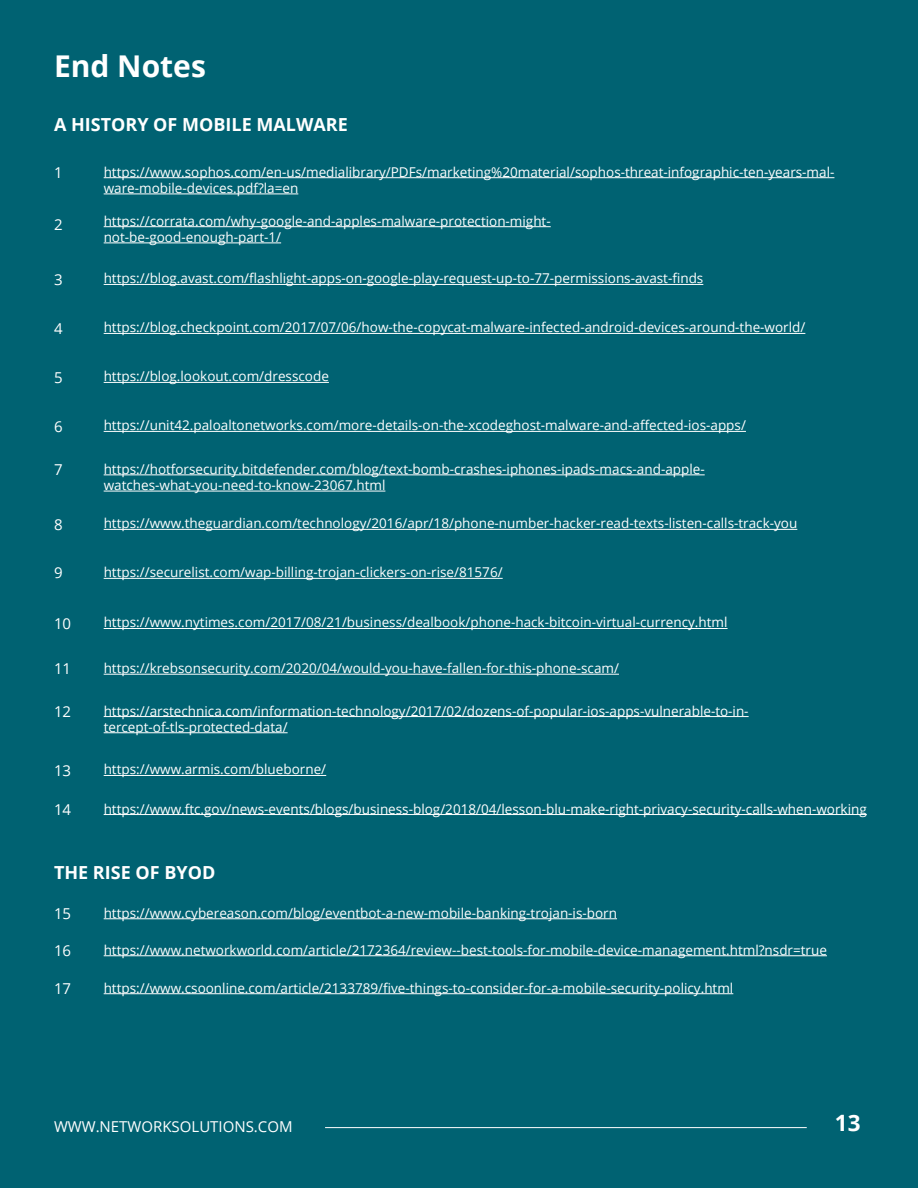
<style>
.page{position:relative;width:918px;height:1188px;background:#006272}
.page>*{position:absolute;margin:0;border:0;box-sizing:border-box;transform-origin:0 0}
.t1{font:700 30px "Open Sans";color:#fff}
.t2{font:700 22.5px "Open Sans";color:#fff}
.t3{font:700 18px "Open Sans";color:#fff}
.cell_label{font:15px "Open Sans";color:#fff}
.white_link{font:13.5px/16.2px "Open Sans";color:#fff}
.white-link{font:13.5px "Open Sans";color:#fff}
</style>
<div class="page">
<hr style="left:325px;top:1127px;width:482px;height:1px;background:#fff">
<hr style="left:104px;top:177px;width:730px;height:1px;background:#fff">
<hr style="left:104px;top:194px;width:194px;height:1px;background:#fff">
<hr style="left:104px;top:226px;width:447px;height:1px;background:#fff">
<hr style="left:104px;top:243px;width:177px;height:1px;background:#fff">
<hr style="left:104px;top:284px;width:599px;height:1px;background:#fff">
<hr style="left:104px;top:333px;width:701px;height:1px;background:#fff">
<hr style="left:104px;top:382px;width:225px;height:1px;background:#fff">
<hr style="left:104px;top:431px;width:642px;height:1px;background:#fff">
<hr style="left:104px;top:475px;width:601px;height:1px;background:#fff">
<hr style="left:104px;top:491px;width:281px;height:1px;background:#fff">
<hr style="left:104px;top:529px;width:693px;height:1px;background:#fff">
<hr style="left:104px;top:578px;width:399px;height:1px;background:#fff">
<hr style="left:104px;top:628px;width:624px;height:1px;background:#fff">
<hr style="left:104px;top:674px;width:515px;height:1px;background:#fff">
<hr style="left:104px;top:716px;width:645px;height:1px;background:#fff">
<hr style="left:104px;top:732px;width:184px;height:1px;background:#fff">
<hr style="left:104px;top:775px;width:222px;height:1px;background:#fff">
<hr style="left:104px;top:814px;width:763px;height:1px;background:#fff">
<hr style="left:104px;top:918px;width:513px;height:1px;background:#fff">
<hr style="left:104px;top:955px;width:723px;height:1px;background:#fff">
<hr style="left:104px;top:993px;width:629px;height:1px;background:#fff">
<p class="t1" style="left:54px;top:45px;width:153px">End Notes</p>
<p class="t3" style="left:54px;top:111px;width:295px">A HISTORY OF MOBILE MALWARE</p>
<p class="cell_label" style="left:54px;top:162px;width:10px">1</p>
<p class="cell_label" style="left:54px;top:214px;width:10px">2</p>
<p class="cell_label" style="left:54px;top:269px;width:10px">3</p>
<p class="cell_label" style="left:54px;top:318px;width:10px">4</p>
<p class="cell_label" style="left:54px;top:367px;width:10px">5</p>
<p class="cell_label" style="left:54px;top:416px;width:10px">6</p>
<p class="cell_label" style="left:54px;top:459px;width:10px">7</p>
<p class="cell_label" style="left:54px;top:514px;width:10px">8</p>
<p class="cell_label" style="left:54px;top:563px;width:10px">9</p>
<p class="cell_label" style="left:54px;top:613px;width:19px">10</p>
<p class="cell_label" style="left:54px;top:659px;width:19px">11</p>
<p class="cell_label" style="left:54px;top:701px;width:19px">12</p>
<p class="cell_label" style="left:54px;top:760px;width:19px">13</p>
<p class="cell_label" style="left:54px;top:799px;width:19px">14</p>
<p class="white_link" style="left:104px;top:163px;width:732px">https://www.sophos.com/en-us/medialibrary/PDFs/marketing%20material/sophos-threat-infographic-ten-years-mal&shy;ware-mobile-devices.pdf?la=en</p>
<p class="white_link" style="left:104px;top:212px;width:449px">https://corrata.com/why-google-and-apples-malware-protection-might&shy;not-be-good-enough-part-1/</p>
<p class="white_link" style="left:104px;top:270px;width:601px">https://blog.avast.com/flashlight-apps-on-google-play-request-up-to-77-permissions-avast-finds</p>
<p class="white_link" style="left:104px;top:319px;width:703px">https://blog.checkpoint.com/2017/07/06/how-the-copycat-malware-infected-android-devices-around-the-world/</p>
<p class="white-link" style="left:104px;top:367px;width:227px">https://blog.lookout.com/dresscode</p>
<p class="white-link" style="left:104px;top:416px;width:644px">https://unit42.paloaltonetworks.com/more-details-on-the-xcodeghost-malware-and-affected-ios-apps/</p>
<p class="white_link" style="left:104px;top:461px;width:603px">https://hotforsecurity.bitdefender.com/blog/text-bomb-crashes-iphones-ipads-macs-and-apple&shy;watches-what-you-need-to-know-23067.html</p>
<p class="white_link" style="left:104px;top:515px;width:695px">https://www.theguardian.com/technology/2016/apr/18/phone-number-hacker-read-texts-listen-calls-track-you</p>
<p class="white_link" style="left:104px;top:564px;width:401px">https://securelist.com/wap-billing-trojan-clickers-on-rise/81576/</p>
<p class="white_link" style="left:104px;top:614px;width:625px">https://www.nytimes.com/2017/08/21/business/dealbook/phone-hack-bitcoin-virtual-currency.html</p>
<p class="white_link" style="left:104px;top:660px;width:517px">https://krebsonsecurity.com/2020/04/would-you-have-fallen-for-this-phone-scam/</p>
<p class="white_link" style="left:104px;top:702px;width:646px">https://arstechnica.com/information-technology/2017/02/dozens-of-popular-ios-apps-vulnerable-to-in&shy;tercept-of-tls-protected-data/</p>
<p class="white_link" style="left:104px;top:761px;width:224px">https://www.armis.com/blueborne/</p>
<p class="white_link" style="left:104px;top:800px;width:765px">https://www.ftc.gov/news-events/blogs/business-blog/2018/04/lesson-blu-make-right-privacy-security-calls-when-working</p>
<p class="t3" style="left:54px;top:859px;width:163px">THE RISE OF BYOD</p>
<p class="cell_label" style="left:54px;top:903px;width:19px">15</p>
<p class="cell_label" style="left:54px;top:940px;width:19px">16</p>
<p class="cell_label" style="left:54px;top:978px;width:19px">17</p>
<p class="white_link" style="left:104px;top:904px;width:515px">https://www.cybereason.com/blog/eventbot-a-new-mobile-banking-trojan-is-born</p>
<p class="white_link" style="left:104px;top:941px;width:725px">https://www.networkworld.com/article/2172364/review--best-tools-for-mobile-device-management.html?nsdr=true</p>
<p class="white_link" style="left:104px;top:979px;width:631px">https://www.csoonline.com/article/2133789/five-things-to-consider-for-a-mobile-security-policy.html</p>
<p class="cell_label" style="left:54px;top:1116px;width:240px">WWW.NETWORKSOLUTIONS.COM</p>
<p class="t2" style="left:835px;top:1106px;width:27px">13</p>
</div>
